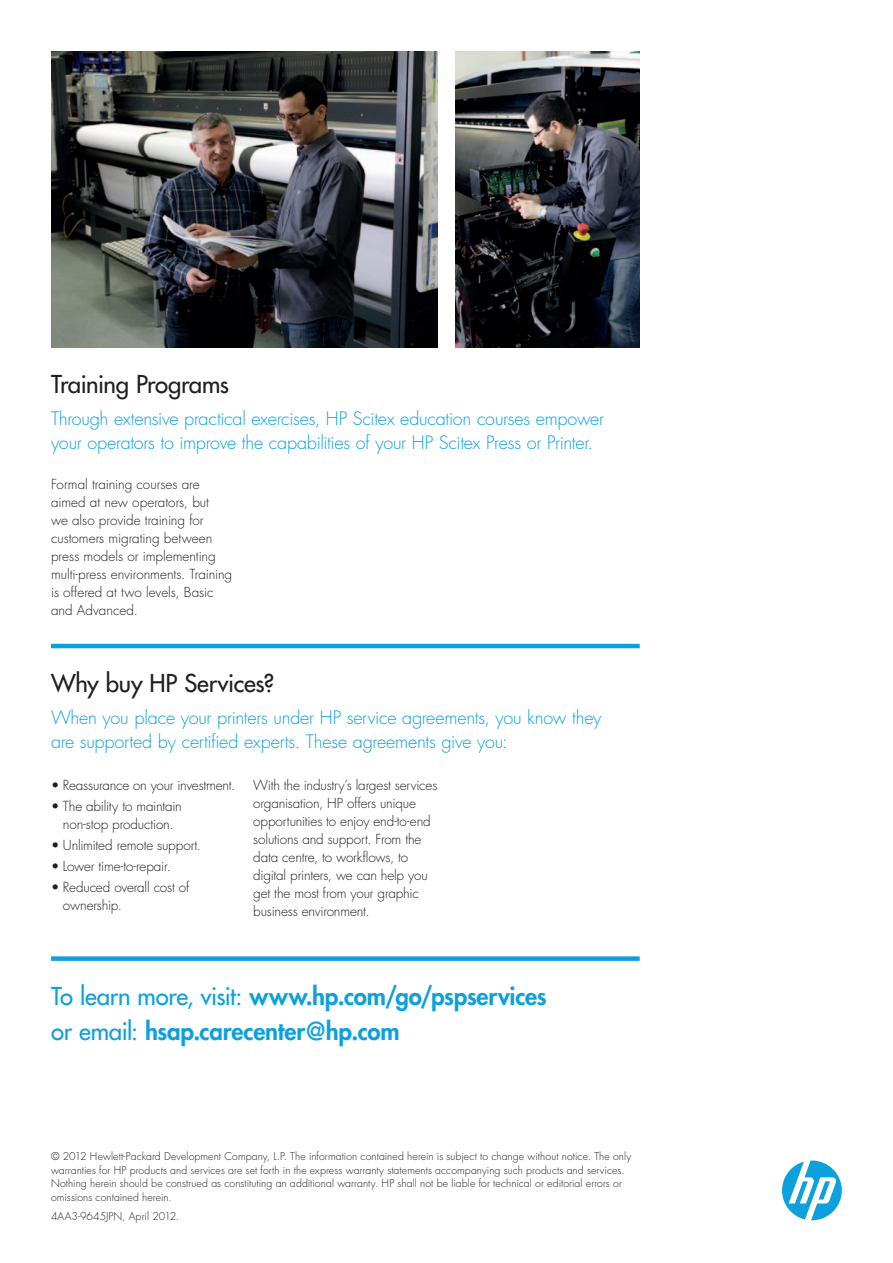
<style>
.page{position:relative;width:893px;height:1263px;background:#fff}
.page>*{position:absolute;margin:0;border:0;box-sizing:border-box;transform-origin:0 0}
.t1{font:800 24px/35.2px "Futura Std";letter-spacing:-.01em;color:#0ca0dd}
.t2{font:500 24px "Futura Std";letter-spacing:-.015em;color:#231f20}
.t3{font:300 18px/24px "Futura Std";letter-spacing:-.015em;color:#0ca0dd}
.t4{font:300 13.5px/18px "Futura Std";letter-spacing:-.01em;color:#231f20}
.t5{font:300 10.5px/13.5px "Futura Std";letter-spacing:.005em;color:#231f20}
.s1{font-weight:500}
</style>
<div class="page">
<img style="left:455px;top:51px;width:185px;height:296px">
<img style="left:51px;top:51px;width:386px;height:296px">
<hr style="left:51px;top:644px;width:589px;height:4px;background:#0ca0dd">
<div style="left:51px;top:956px;width:589px;height:5px;background:#0ca0dd"></div>
<svg style="left:782px;top:1160px;width:60px;height:60px"></svg>
<h1 class="t2" style="left:51px;top:369px;width:180px">Training Programs</h1>
<h2 class="t3" style="left:51px;top:407px;width:555px">Through extensive practical exercises, HP Scitex education courses empower your operators to improve the capabilities of your HP Scitex Press or Printer.</h2>
<p class="t4" style="left:51px;top:476px;width:183px">Formal training courses are aimed at new operators, but<br>we also provide training for customers migrating between press models or implementing multi-press environments. Training is offered at two levels, Basic and Advanced.</p>
<h1 class="t2" style="left:51px;top:668px;width:225px">Why buy HP Services?</h1>
<h2 class="t3" style="left:51px;top:706px;width:552px">When you place your printers under HP service agreements, you know they are supported by certified experts. These agreements give you:</h2>
<p class="t4" style="left:51px;top:776px;width:186px">• Reassurance on your investment.</p>
<p class="t4" style="left:51px;top:797px;width:132px;text-align:center">• The ability to maintain non-stop production.</p>
<p class="t4" style="left:51px;top:836px;width:151px">• Unlimited remote support.</p>
<p class="t4" style="left:51px;top:858px;width:121px">• Lower time-to-repair.</p>
<p class="t4" style="left:63px;top:879px;width:128px;text-indent:-12px">• Reduced overall cost of ownership.</p>
<p class="t4" style="left:253px;top:776px;width:186px">With the industry’s largest services organisation, HP offers unique opportunities to enjoy end-to-end solutions and support. From the data centre, to workflows, to digital printers, we can help you get the most from your graphic business environment.</p>
<h1 class="t1" style="left:51px;top:978px;width:497px"><span class="s1">To learn more, visit:</span> www.hp.com/go/pspservices <span class="s1">or email:</span> hsap.carecenter@hp.com</h1>
<p class="t5" style="left:51px;top:1150px;width:582px">© 2012 Hewlett-Packard Development Company, L.P. The information contained herein is subject to change without notice. The only warranties for HP products and services are set forth in the express warranty statements accompanying such products and services.<br>Nothing herein should be construed as constituting an additional warranty. HP shall not be liable for technical or editorial errors or omissions contained herein.</p>
<p class="t5" style="left:51px;top:1209px;width:130px">4AA3-9645JPN, April 2012.</p>
</div>
